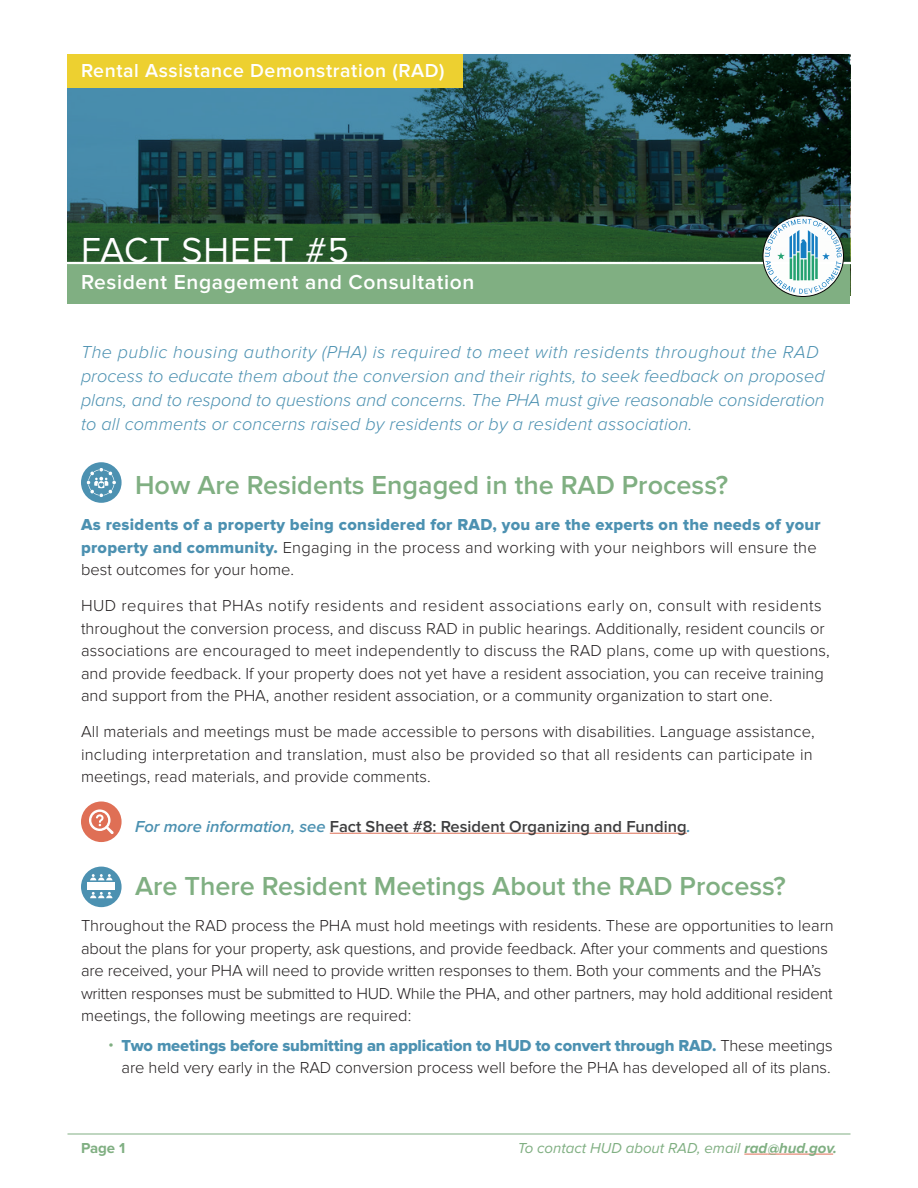
<style>
.page{position:relative;width:918px;height:1188px;background:#fff}
.page>*{position:absolute;margin:0;border:0;box-sizing:border-box;transform-origin:0 0}
.Fact_Sheet_title{font:36px "Proxima Nova";letter-spacing:.03em;color:#fff}
.t1{font:600 27px "Proxima Nova";color:#80af82}
.Fact_Sheet_title-2{font:600 21px "Proxima Nova";letter-spacing:.03em;color:#fff}
.Fact_Sheet_title-3{font:600 19.5px "Proxima Nova";letter-spacing:.03em;color:#fff}
.Pull_quote{font:italic 300 18px/24px "Proxima Nova";letter-spacing:.005em;color:#4c91b1}
.Body_text{font:300 16.5px/22.5px "Proxima Nova";color:#231f20}
.Body_text-2{font:16.5px/22.5px "Proxima Nova Extrabld";letter-spacing:.02em;color:#4c91b1}
.body_blue_italic_cal{font:600 16.5px "Proxima Nova";color:#3e3e3f}
.t2{font:italic 15px "Proxima Nova";color:#80af82}
.t3{font:700 15px "Proxima Nova";color:#80af82}
.s1{font-family:"Proxima Nova";font-weight:300;color:#231f20}
.s2{font-style:italic;color:#4c91b1}
.s3{color:#80af82}
.s4{font-family:"Proxima Nova Extrabld";font-weight:400;color:#4c91b1}
.s5{font-weight:700}
</style>
<div class="page">
<hr style="left:68px;top:1134px;width:782px;height:1px;background:#80af82">
<svg style="left:744px;top:1154px;width:35px;height:1px"></svg>
<hr style="left:779px;top:1154px;width:54px;height:1px;background:#df6f55">
<hr style="left:330px;top:833px;width:357px;height:1px;background:#df6f55">
<svg style="left:68px;top:54px;width:782px;height:208px;background:#214945"></svg>
<div style="left:68px;top:54px;width:395px;height:34px;background:#edd030"></div>
<div style="left:68px;top:263px;width:782px;height:40px;background:#80af82"></div>
<hr style="left:62px;top:262px;width:799px;height:2px;background:#fff">
<div style="left:763px;top:216px;width:81px;height:81px;border:1px solid #050504;border-radius:50%"></div>
<svg style="left:765px;top:219px;width:77px;height:75px"></svg>
<div style="left:81px;top:801px;width:41px;height:41px;background:#df6f55;border-radius:50%"></div>
<svg style="left:89px;top:809px;width:25px;height:25px"></svg>
<div style="left:81px;top:867px;width:41px;height:40px;background:#4c91b1;border-radius:50%"></div>
<div style="left:88px;top:882px;width:27px;height:8px;background:#fff"></div>
<svg style="left:90px;top:892px;width:23px;height:6px"></svg>
<svg style="left:90px;top:874px;width:22px;height:6px"></svg>
<div style="left:81px;top:462px;width:41px;height:41px;background:#4c91b1;border-radius:50%"></div>
<svg style="left:87px;top:468px;width:29px;height:29px"></svg>
<p class="Fact_Sheet_title-3" style="left:81px;top:60px;width:365px">Rental Assistance Demonstration (RAD)</p>
<p class="Fact_Sheet_title" style="left:81px;top:229px;width:269px">FACT SHEET #5</p>
<p class="Fact_Sheet_title-2" style="left:81px;top:270px;width:395px">Resident Engagement and Consultation</p>
<p class="Pull_quote" style="left:81px;top:341px;width:745px">The public housing authority (PHA) is required to meet with residents throughout the RAD process to educate them about the conversion and their rights, to seek feedback on proposed plans, and to respond to questions and concerns. The PHA must give reasonable consideration to all comments or concerns raised by residents or by a resident association.</p>
<h2 class="t1" style="left:135px;top:470px;width:595px">How Are Residents Engaged in the RAD Process?</h2>
<p class="Body_text-2" style="left:81px;top:514px;width:741px">As residents of a property being considered for RAD, you are the experts on the needs of your property and community. <span class="s1">Engaging in the process and working with your neighbors will ensure the best outcomes for your home.</span></p>
<p class="Body_text" style="left:81px;top:595px;width:750px">HUD requires that PHAs notify residents and resident associations early on, consult with residents throughout the conversion process, and discuss RAD in public hearings. Additionally, resident councils or associations are encouraged to meet independently to discuss the RAD plans, come up with questions, and provide feedback. If your property does not yet have a resident association, you can receive training and support from the PHA, another resident association, or a community organization to start one.</p>
<p class="Body_text" style="left:81px;top:721px;width:735px;text-align:justify">All materials and meetings must be made accessible to persons with disabilities. Language assistance, including interpretation and translation, must also be provided so that all residents can participate in meetings, read materials, and provide comments.</p>
<p class="body_blue_italic_cal" style="left:135px;top:817px;width:557px"><span class="s2">For more information, see</span> Fact Sheet #8: Resident Organizing and Funding<span class="s2">.</span></p>
<h2 class="t1" style="left:135px;top:871px;width:652px">Are There Resident Meetings About the RAD Process?</h2>
<p class="Body_text" style="left:81px;top:915px;width:754px">Throughout the RAD process the PHA must hold meetings with residents. These are opportunities to learn about the plans for your property, ask questions, and provide feedback. After your comments and questions are received, your PHA will need to provide written responses to them. Both your comments and the PHA’s written responses must be submitted to HUD. While the PHA, and other partners, may hold additional resident meetings, the following meetings are required:</p>
<p class="Body_text" style="left:108px;top:1034px;width:726px;text-align:right"><span class="s3">•</span> <span class="s4">Two meetings before submitting an application to HUD to convert through RAD.</span> These meetings are held very early in the RAD conversion process well before the PHA has developed all of its plans.</p>
<p class="t3" style="left:81px;top:1139px;width:46px">Page 1</p>
<p class="t2" style="left:518px;top:1139px;width:321px">To contact HUD about RAD, email <span class="s5">rad@hud.gov.</span></p>
</div>
